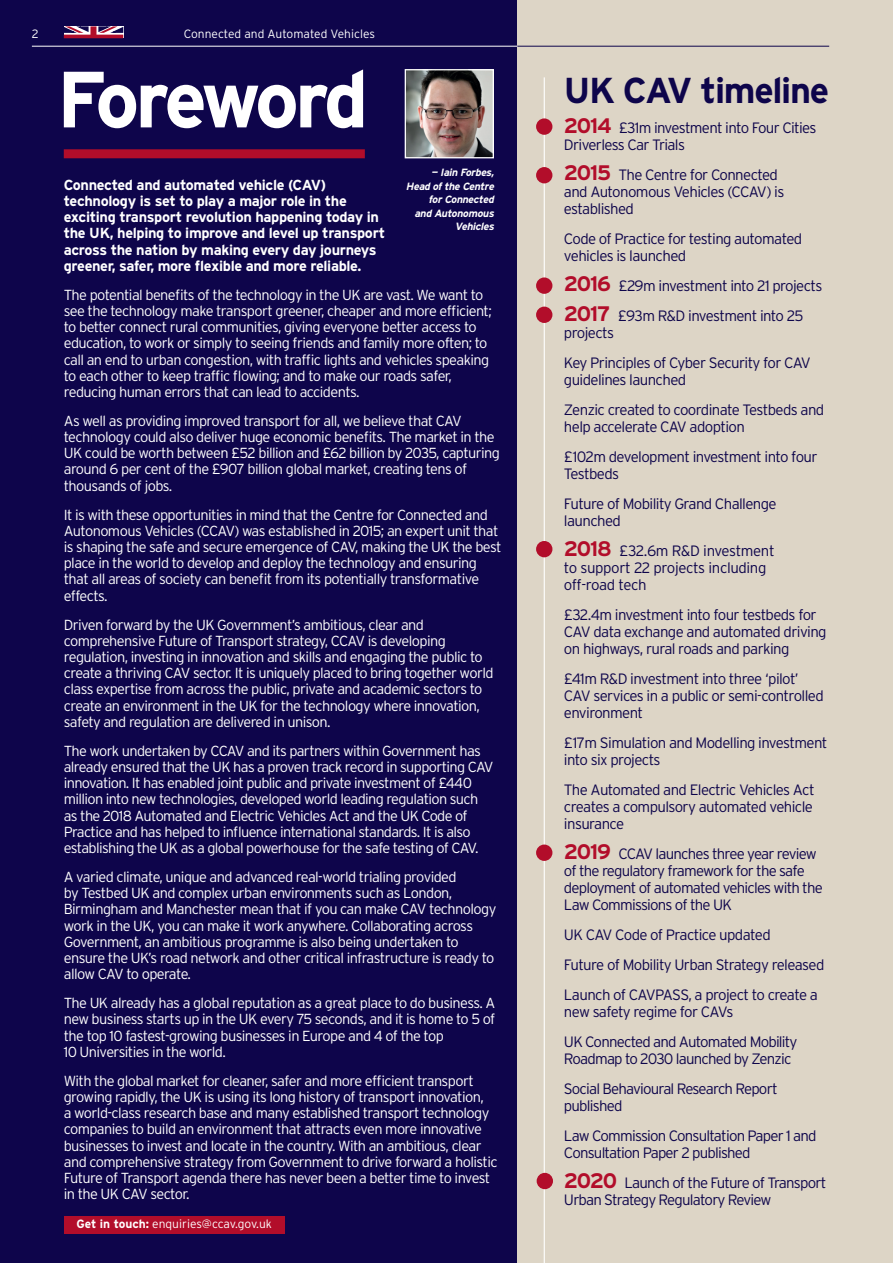
<style>
.page{position:relative;width:893px;height:1263px;background:#fff}
.page>*{position:absolute;margin:0;border:0;box-sizing:border-box;transform-origin:0 0}
.Headline_Text_53pt{font:700 79.5px "Interstate";letter-spacing:-.065em;color:#fff}
.Title_24pt{font:700 36px "Interstate";letter-spacing:-.035em;color:#0e054b}
.Title_24pt-2{font:300 15px/17.1px "Interstate";letter-spacing:-.055em;color:#0e054b}
.Body_copy_10pt{font:300 15px/17.1px "Interstate";letter-spacing:-.04em;color:#0e054b}
.Title_24pt-3{font:300 15px/17.1px "Interstate";letter-spacing:-.025em;color:#0e054b}
.Title_24pt-4{font:300 14.55px/16.2px "Interstate";letter-spacing:-.04em;color:#fff}
.Title_24pt-5{font:700 14.55px/16.2px "Interstate";letter-spacing:-.025em;color:#fff}
.t1{font:300 12px "Interstate";color:#fff}
.Title_24pt-6{font:italic 700 10.5px/13.5px "Interstate";color:#fff;text-align:right}
.s1{font-weight:700}
.s2{font-weight:700;font-size:21px;color:#b20d2a}
</style>
<div class="page">
<div style="left:0;top:0;width:517px;height:1263px;background:#0e054b"></div>
<div style="left:517px;top:0;width:376px;height:1263px;background:#ddd5c6"></div>
<hr style="left:544px;top:77px;width:1px;height:1186px;background:#fff">
<div style="left:536px;top:118px;width:16px;height:17px;background:#b20d2a;border-radius:50%"></div>
<div style="left:536px;top:167px;width:16px;height:16px;background:#b20d2a;border-radius:50%"></div>
<div style="left:536px;top:277px;width:16px;height:17px;background:#b20d2a;border-radius:50%"></div>
<div style="left:536px;top:307px;width:16px;height:16px;background:#b20d2a;border-radius:50%"></div>
<div style="left:536px;top:541px;width:16px;height:16px;background:#b20d2a;border-radius:50%"></div>
<div style="left:536px;top:844px;width:16px;height:17px;background:#b20d2a;border-radius:50%"></div>
<div style="left:64px;top:149px;width:301px;height:9px;background:#b20d2a"></div>
<img style="left:407px;top:71px;width:85px;height:85px">
<div style="left:405px;top:69px;width:89px;height:89px;border:1px solid #fff"></div>
<div style="left:537px;top:1173px;width:16px;height:16px;background:#b20d2a;border-radius:50%"></div>
<div style="left:64px;top:1215px;width:220px;height:18px;background:#b20d2a"></div>
<hr style="left:32px;top:46px;width:797px;height:1px;background:#0e054b">
<svg style="left:63px;top:26px;width:61px;height:12px"></svg>
<hr style="left:32px;top:46px;width:485px;height:1px;background:#fff">
<p class="t1" style="left:32px;top:27px;width:8px">2</p>
<p class="t1" style="left:184px;top:27px;width:193px">Connected and Automated Vehicles</p>
<p class="Headline_Text_53pt" style="left:57px;top:55px;width:313px">Foreword</p>
<p class="Title_24pt-6" style="left:406px;top:166px;width:92px">— Iain Forbes,<br>Head ofthe Centre forConnected<br>and Autonomous<br>Vehicles</p>
<p class="Title_24pt-5" style="left:64px;top:176px;width:323px">Connected and automated vehicle (CAV) technology is set to play a major role in the exciting transport revolution happening today in the UK, helping to improve and level up transport across the nation by making every day journeys greener, safer, more flexible and more reliable.</p>
<p class="Title_24pt-4" style="left:64px;top:286px;width:430px">The potential benefits of the technology in the UK are vast. We want to see the technology make transport greener, cheaper and more efficient; to better connect rural communities, giving everyone better access to education, to work or simply to seeing friends and family more often; to call an end to urban congestion, with traffic lights and vehicles speaking to each other to keep traffic flowing; and to make our roads safer, reducing human errors that can lead to accidents.</p>
<p class="Title_24pt-4" style="left:64px;top:412px;width:438px">As well as providing improved transport for all, we believe that CAV technology could also deliver huge economic benefits. The market in the UK could be worth between £52 billion and £62 billion by 2035, capturing around 6 per cent of the £907 billion global market, creating tens of thousands of jobs.</p>
<p class="Title_24pt-4" style="left:64px;top:506px;width:439px">It is with these opportunities in mind that the Centre for Connected and Autonomous Vehicles (CCAV) was established in 2015; an expert unit that is shaping the safe and secure emergence of CAV, making the UK the best place in the world to develop and deploy the technology and ensuring that all areas of society can benefit from its potentially transformative effects.</p>
<p class="Title_24pt-4" style="left:64px;top:616px;width:431px">Driven forward by the UK Government’s ambitious, clear and comprehensive Future of Transport strategy, CCAV is developing regulation, investing in innovation and skills and engaging the public to create a thriving CAV sector. It is uniquely placed to bring together world class expertise from across the public, private and academic sectors to create an environment in the UK for the technology where innovation, safety and regulation are delivered in unison.</p>
<p class="Title_24pt-4" style="left:64px;top:742px;width:431px">The work undertaken by CCAV and its partners within Government has already ensured that the UK has a proven track record in supporting CAV innovation. It has enabled joint public and private investment of £440 million into new technologies, developed world leading regulation such as the 2018 Automated and Electric Vehicles Act and the UK Code of Practice and has helped to influence international standards. It is also establishing the UK as a global powerhouse for the safe testing of CAV.</p>
<p class="Title_24pt-4" style="left:64px;top:869px;width:434px">A varied climate, unique and advanced real-world trialing provided<br>by Testbed UK and complex urban environments such as London, Birmingham and Manchester mean that if you can make CAV technology work in the UK, you can make it work anywhere. Collaborating across Government, an ambitious programme is also being undertaken to ensure the UK’s road network and other critical infrastructure is ready to allow CAV to operate.</p>
<p class="Title_24pt-4" style="left:64px;top:995px;width:433px">The UK already has a global reputation as a great place to do business. A new business starts up in the UK every 75 seconds, and it is home to 5 of the top 10 fastest-growing businesses in Europe and 4 of the top<br>10 Universities in the world.</p>
<p class="Title_24pt-4" style="left:64px;top:1072px;width:435px">With the global market for cleaner, safer and more efficient transport growing rapidly, the UK is using its long history of transport innovation,<br>a world-class research base and many established transport technology companies to build an environment that attracts even more innovative businesses to invest and locate in the country. With an ambitious, clear and comprehensive strategy from Government to drive forward a holistic Future of Transport agenda there has never been a better time to invest in the UK CAV sector.</p>
<p class="t1" style="left:76px;top:1217px;width:197px"><span class="s1">Get in touch:</span> enquiries@ccav.gov.uk</p>
<p class="Title_24pt" style="left:564px;top:71px;width:267px">UK CAV timeline</p>
<p class="Title_24pt-2" style="left:564px;top:119px;width:254px"><span class="s2">2014</span> £31m investment into Four Cities<br>Driverless Car Trials</p>
<p class="Title_24pt-2" style="left:564px;top:166px;width:222px"><span class="s2">2015</span> The Centre for Connected and Autonomous Vehicles (CCAV) is established</p>
<p class="Body_copy_10pt" style="left:564px;top:230px;width:240px">Code of Practice for testing automated vehicles is launched</p>
<p class="Title_24pt-2" style="left:564px;top:277px;width:260px"><span class="s2">2016</span> £29m investment into 21 projects</p>
<p class="Title_24pt-2" style="left:564px;top:307px;width:241px"><span class="s2">2017</span> £93m R&amp;D investment into 25 projects</p>
<p class="Body_copy_10pt" style="left:564px;top:354px;width:248px">Key Principles of Cyber Security for CAV guidelines launched</p>
<p class="Body_copy_10pt" style="left:564px;top:401px;width:262px">Zenzic created to coordinate Testbeds and help accelerate CAV adoption</p>
<p class="Body_copy_10pt" style="left:564px;top:448px;width:255px">£102m development investment into four<br>Testbeds</p>
<p class="Body_copy_10pt" style="left:564px;top:495px;width:214px">Future of Mobility Grand Challenge launched</p>
<p class="Title_24pt-3" style="left:564px;top:542px;width:212px"><span class="s2">2018</span> £32.6m R&amp;D investment to support 22 projects including off-road tech</p>
<p class="Body_copy_10pt" style="left:564px;top:606px;width:264px">£32.4m investment into four testbeds for<br>CAV data exchange and automated driving on highways, rural roads and parking</p>
<p class="Body_copy_10pt" style="left:564px;top:670px;width:261px">£41m R&amp;D investment into three ‘pilot’<br>CAV services in a public or semi-controlled environment</p>
<p class="Body_copy_10pt" style="left:564px;top:734px;width:265px">£17m Simulation and Modelling investment into six projects</p>
<p class="Body_copy_10pt" style="left:564px;top:781px;width:252px;text-align:justify">The Automated and Electric Vehicles Act creates a compulsory automated vehicle insurance</p>
<p class="Title_24pt-2" style="left:564px;top:845px;width:260px"><span class="s2">2019</span> CCAV launches three year review of the regulatory framework for the safe deployment of automated vehicles with the Law Commissions of the UK</p>
<p class="Title_24pt-2" style="left:564px;top:926px;width:208px">UK CAV Code of Practice updated</p>
<p class="Title_24pt-2" style="left:564px;top:956px;width:262px">Future of Mobility Urban Strategy released</p>
<p class="Title_24pt-2" style="left:564px;top:986px;width:255px">Launch of CAVPASS, a project to create a new safety regime for CAVs</p>
<p class="Title_24pt-2" style="left:564px;top:1033px;width:235px">UK Connected and Automated Mobility<br>Roadmap to 2030 launched by Zenzic</p>
<p class="Title_24pt-2" style="left:564px;top:1080px;width:215px">Social Behavioural Research Report published</p>
<p class="Title_24pt-2" style="left:564px;top:1127px;width:254px">Law Commission Consultation Paper 1 and<br>Consultation Paper 2 published</p>
<p class="Title_24pt-2" style="left:564px;top:1174px;width:264px"><span class="s2">2020</span> Launch of the Future of Transport<br>Urban Strategy Regulatory Review</p>
</div>
